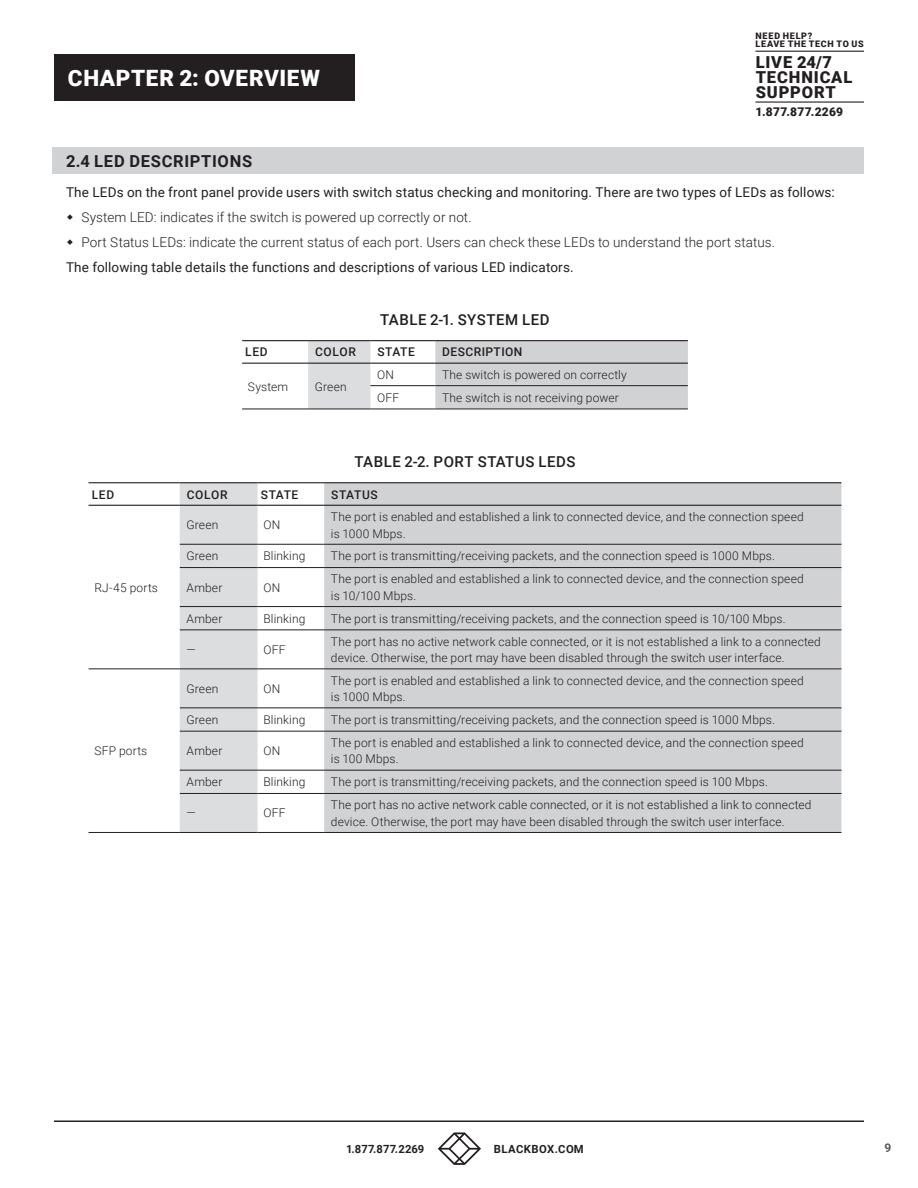
<style>
.page{position:relative;width:918px;height:1188px;background:#fff}
.page>*{position:absolute;margin:0;border:0;box-sizing:border-box;transform-origin:0 0}
.t1{font:900 22.5px "Roboto";letter-spacing:.03em;color:#fff}
.t2{font:900 16.5px/15px "Roboto";letter-spacing:.05em;color:#231f20}
.t3{font:700 16.5px "Roboto";letter-spacing:.045em;color:#231f20}
.t4{font:500 15px "Roboto";letter-spacing:.035em;color:#231f20}
.t5{font:13.5px "Roboto";letter-spacing:.01em;color:#231f20}
.t6{font:300 13.5px/24.9px "Roboto";letter-spacing:.005em;color:#231f20}
.t7{font:300 12px/16.5px "Roboto";letter-spacing:.01em;color:#231f20}
.t8{font:500 12px "Roboto";letter-spacing:.04em;color:#231f20}
.t9{font:900 12px "Roboto";letter-spacing:.02em;color:#231f20}
.t10{font:700 12px "Roboto";color:#57585a}
.t11{font:700 11.25px "Roboto";letter-spacing:.02em;color:#231f20}
.t12{font:700 11.25px "Roboto";letter-spacing:.045em;color:#231f20}
.t13{font:900 9px/8.6px "Roboto";letter-spacing:.08em;color:#231f20}
</style>
<div class="page">
<hr style="left:54px;top:1120px;width:810px;height:2px;background:#231f20">
<svg style="left:438px;top:1132px;width:43px;height:33px"></svg>
<hr style="left:755px;top:51px;width:109px;height:1px;background:#231f20">
<hr style="left:755px;top:101px;width:109px;height:2px;background:#231f20">
<div style="left:54px;top:54px;width:300px;height:46px;background:#231f20"></div>
<div style="left:52px;top:147px;width:812px;height:27px;background:#d1d2d4"></div>
<div style="left:308px;top:341px;width:62px;height:68px;background:#dcdddf"></div>
<div style="left:435px;top:341px;width:253px;height:68px;background:#d1d2d4"></div>
<hr style="left:370px;top:385px;width:65px;height:1px;background:#231f20">
<hr style="left:435px;top:385px;width:253px;height:1px;background:#231f20">
<hr style="left:308px;top:409px;width:62px;height:1px;background:#231f20">
<hr style="left:370px;top:409px;width:65px;height:1px;background:#231f20">
<hr style="left:435px;top:409px;width:253px;height:1px;background:#231f20">
<hr style="left:242px;top:340px;width:66px;height:1px;background:#231f20">
<hr style="left:308px;top:340px;width:62px;height:1px;background:#231f20">
<hr style="left:370px;top:340px;width:65px;height:1px;background:#231f20">
<hr style="left:435px;top:340px;width:253px;height:1px;background:#231f20">
<hr style="left:308px;top:363px;width:62px;height:1px;background:#231f20">
<hr style="left:370px;top:363px;width:65px;height:1px;background:#231f20">
<hr style="left:435px;top:363px;width:253px;height:1px;background:#231f20">
<hr style="left:242px;top:363px;width:66px;height:1px;background:#231f20">
<hr style="left:242px;top:409px;width:66px;height:1px;background:#231f20">
<div style="left:180px;top:483px;width:78px;height:349px;background:#dcdddf"></div>
<div style="left:324px;top:483px;width:517px;height:349px;background:#d1d2d4"></div>
<hr style="left:180px;top:544px;width:78px;height:1px;background:#231f20">
<hr style="left:324px;top:544px;width:517px;height:1px;background:#231f20">
<hr style="left:180px;top:567px;width:78px;height:1px;background:#231f20">
<hr style="left:324px;top:567px;width:517px;height:1px;background:#231f20">
<hr style="left:180px;top:606px;width:78px;height:1px;background:#231f20">
<hr style="left:324px;top:606px;width:517px;height:1px;background:#231f20">
<hr style="left:180px;top:669px;width:78px;height:1px;background:#231f20">
<hr style="left:324px;top:669px;width:517px;height:1px;background:#231f20">
<hr style="left:180px;top:708px;width:78px;height:1px;background:#231f20">
<hr style="left:324px;top:708px;width:517px;height:1px;background:#231f20">
<hr style="left:180px;top:731px;width:78px;height:1px;background:#231f20">
<hr style="left:180px;top:770px;width:78px;height:1px;background:#231f20">
<hr style="left:324px;top:770px;width:517px;height:1px;background:#231f20">
<hr style="left:324px;top:793px;width:517px;height:1px;background:#231f20">
<hr style="left:180px;top:832px;width:78px;height:1px;background:#231f20">
<hr style="left:324px;top:832px;width:517px;height:1px;background:#231f20">
<hr style="left:89px;top:482px;width:91px;height:1px;background:#231f20">
<hr style="left:180px;top:482px;width:78px;height:1px;background:#231f20">
<hr style="left:258px;top:482px;width:66px;height:1px;background:#231f20">
<hr style="left:324px;top:482px;width:517px;height:1px;background:#231f20">
<hr style="left:180px;top:505px;width:78px;height:1px;background:#231f20">
<hr style="left:324px;top:505px;width:517px;height:1px;background:#231f20">
<hr style="left:258px;top:505px;width:66px;height:1px;background:#231f20">
<hr style="left:258px;top:544px;width:66px;height:1px;background:#231f20">
<hr style="left:89px;top:832px;width:91px;height:1px;background:#231f20">
<hr style="left:258px;top:567px;width:66px;height:1px;background:#231f20">
<hr style="left:258px;top:669px;width:66px;height:1px;background:#231f20">
<hr style="left:258px;top:731px;width:66px;height:1px;background:#231f20">
<hr style="left:258px;top:832px;width:66px;height:1px;background:#231f20">
<hr style="left:258px;top:606px;width:66px;height:1px;background:#231f20">
<hr style="left:258px;top:770px;width:66px;height:1px;background:#231f20">
<hr style="left:324px;top:731px;width:517px;height:1px;background:#231f20">
<hr style="left:180px;top:630px;width:78px;height:1px;background:#231f20">
<hr style="left:258px;top:630px;width:66px;height:1px;background:#231f20">
<hr style="left:324px;top:630px;width:517px;height:1px;background:#231f20">
<hr style="left:180px;top:793px;width:78px;height:1px;background:#231f20">
<hr style="left:258px;top:793px;width:66px;height:1px;background:#231f20">
<hr style="left:89px;top:505px;width:91px;height:1px;background:#231f20">
<hr style="left:89px;top:669px;width:91px;height:1px;background:#231f20">
<hr style="left:258px;top:708px;width:66px;height:1px;background:#231f20">
<h1 class="t1" style="left:68px;top:62px;width:254px">CHAPTER 2: OVERVIEW</h1>
<p class="t13" style="left:756px;top:31px;width:110px">NEED HELP?<br>LEAVE THE TECH TO US</p>
<h2 class="t2" style="left:756px;top:54px;width:98px">LIVE 24/7<br>TECHNICAL<br>SUPPORT</h2>
<p class="t9" style="left:755px;top:103px;width:89px">1.877.877.2269</p>
<h2 class="t3" style="left:66px;top:149px;width:188px">2.4 LED DESCRIPTIONS</h2>
<p class="t5" style="left:66px;top:183px;width:770px">The LEDs on the front panel provide users with switch status checking and monitoring. There are two types of LEDs as follows:</p>
<p class="t6" style="left:81px;top:205px;width:695px">System LED: indicates if the switch is powered up correctly or not.<br>Port Status LEDs: indicate the current status of each port. Users can check these LEDs to understand the port status.</p>
<p class="t5" style="left:66px;top:258px;width:509px">The following table details the functions and descriptions of various LED indicators.</p>
<p class="t4" style="left:380px;top:309px;width:171px">TABLE 2-1. SYSTEM LED</p>
<p class="t8" style="left:245px;top:344px;width:24px">LED</p>
<p class="t8" style="left:315px;top:344px;width:42px">COLOR</p>
<p class="t8" style="left:377px;top:344px;width:39px">STATE</p>
<p class="t8" style="left:442px;top:344px;width:82px">DESCRIPTION</p>
<p class="t7" style="left:248px;top:378px;width:42px">System</p>
<p class="t7" style="left:315px;top:378px;width:33px">Green</p>
<p class="t7" style="left:377px;top:366px;width:18px">ON</p>
<p class="t7" style="left:442px;top:366px;width:186px">The switch is powered on correctly</p>
<p class="t7" style="left:377px;top:389px;width:24px">OFF</p>
<p class="t7" style="left:442px;top:389px;width:178px">The switch is not receiving power</p>
<p class="t4" style="left:355px;top:451px;width:223px">TABLE 2-2. PORT STATUS LEDS</p>
<p class="t8" style="left:92px;top:486px;width:24px">LED</p>
<p class="t8" style="left:187px;top:486px;width:42px">COLOR</p>
<p class="t8" style="left:261px;top:486px;width:39px">STATE</p>
<p class="t8" style="left:331px;top:486px;width:48px">STATUS</p>
<p class="t7" style="left:94px;top:579px;width:65px">RJ-45 ports</p>
<p class="t7" style="left:94px;top:742px;width:55px">SFP ports</p>
<p class="t7" style="left:187px;top:516px;width:33px">Green</p>
<p class="t7" style="left:263px;top:516px;width:18px">ON</p>
<p class="t7" style="left:331px;top:508px;width:474px">The port is enabled and established a link to connected device, and the connection speed is 1000 Mbps.</p>
<p class="t7" style="left:187px;top:547px;width:33px">Green</p>
<p class="t7" style="left:263px;top:547px;width:44px">Blinking</p>
<p class="t7" style="left:331px;top:547px;width:446px">The port is transmitting/receiving packets, and the connection speed is 1000 Mbps.</p>
<p class="t7" style="left:187px;top:579px;width:37px">Amber</p>
<p class="t7" style="left:263px;top:579px;width:18px">ON</p>
<p class="t7" style="left:331px;top:570px;width:474px">The port is enabled and established a link to connected device, and the connection speed is 10/100 Mbps.</p>
<p class="t7" style="left:187px;top:610px;width:37px">Amber</p>
<p class="t7" style="left:263px;top:610px;width:44px">Blinking</p>
<p class="t7" style="left:331px;top:610px;width:456px">The port is transmitting/receiving packets, and the connection speed is 10/100 Mbps.</p>
<p class="t7" style="left:187px;top:641px;width:11px">—</p>
<p class="t7" style="left:263px;top:641px;width:24px">OFF</p>
<p class="t7" style="left:331px;top:633px;width:491px">The port has no active network cable connected, or it is not established a link to a connected device. Otherwise, the port may have been disabled through the switch user interface.</p>
<p class="t7" style="left:187px;top:680px;width:33px">Green</p>
<p class="t7" style="left:263px;top:680px;width:18px">ON</p>
<p class="t7" style="left:331px;top:672px;width:474px">The port is enabled and established a link to connected device, and the connection speed is 1000 Mbps.</p>
<p class="t7" style="left:187px;top:711px;width:33px">Green</p>
<p class="t7" style="left:263px;top:711px;width:44px">Blinking</p>
<p class="t7" style="left:331px;top:711px;width:446px">The port is transmitting/receiving packets, and the connection speed is 1000 Mbps.</p>
<p class="t7" style="left:187px;top:742px;width:37px">Amber</p>
<p class="t7" style="left:263px;top:742px;width:18px">ON</p>
<p class="t7" style="left:331px;top:734px;width:474px">The port is enabled and established a link to connected device, and the connection speed is 100 Mbps.</p>
<p class="t7" style="left:187px;top:773px;width:37px">Amber</p>
<p class="t7" style="left:263px;top:773px;width:44px">Blinking</p>
<p class="t7" style="left:331px;top:773px;width:439px">The port is transmitting/receiving packets, and the connection speed is 100 Mbps.</p>
<p class="t7" style="left:187px;top:805px;width:11px">—</p>
<p class="t7" style="left:263px;top:805px;width:24px">OFF</p>
<p class="t7" style="left:331px;top:796px;width:482px">The port has no active network cable connected, or it is not established a link to connected device. Otherwise, the port may have been disabled through the switch user interface.</p>
<p class="t11" style="left:346px;top:1141px;width:80px">1.877.877.2269</p>
<p class="t12" style="left:494px;top:1141px;width:91px">BLACKBOX.COM</p>
<p class="t10" style="left:885px;top:1139px;width:8px">9</p>
</div>
